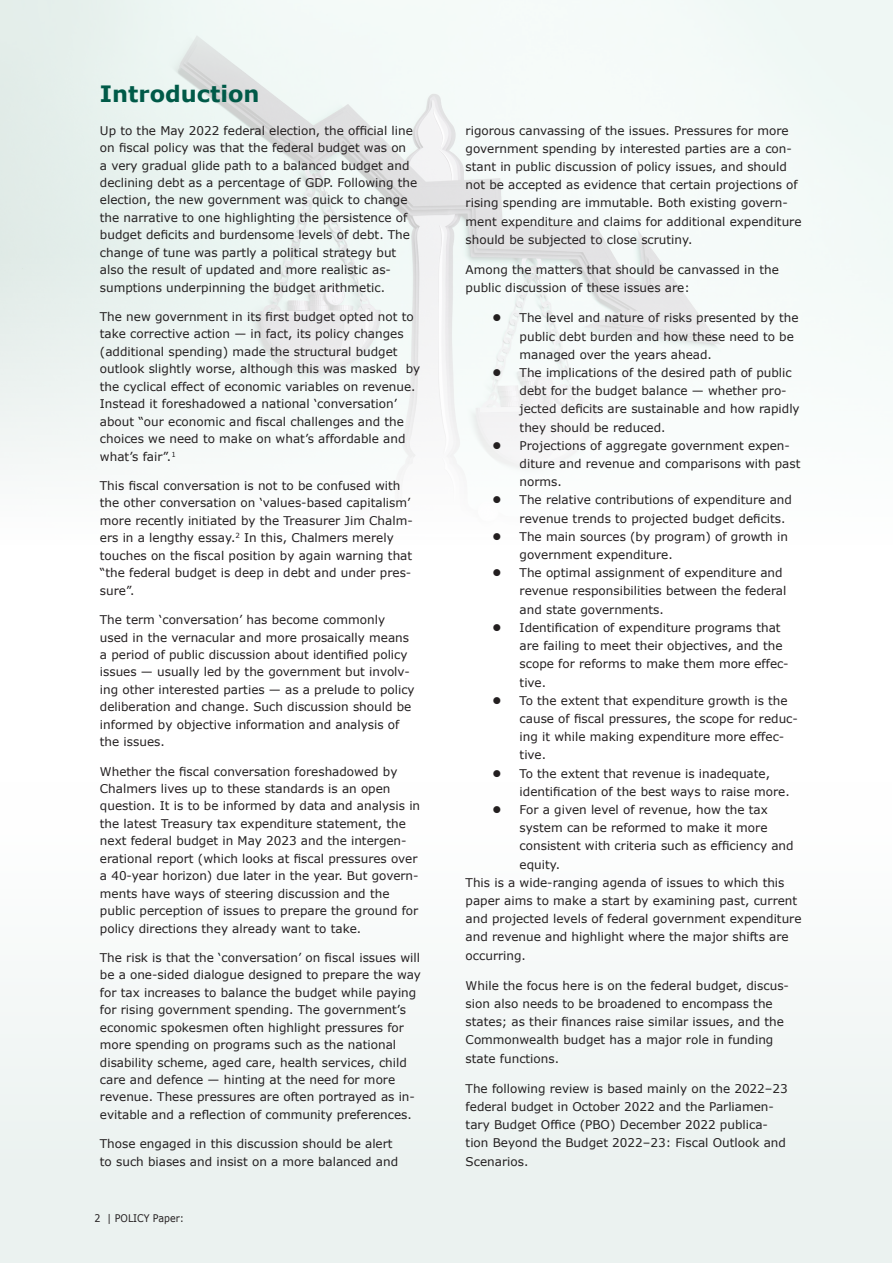
<style>
.page{position:relative;width:893px;height:1263px;background:#fff}
.page>*{position:absolute;margin:0;border:0;box-sizing:border-box;transform-origin:0 0}
.t1{font:700 22.5px "Verdana";color:#005a48}
.t2{font:12px/17.4px "Verdana";color:#231f20}
.t3{font:10.5px "Verdana";color:#231f20;scale:.9 1}
</style>
<div class="page">
<img style="left:0;top:0;width:893px;height:487px">
<div style="left:0;top:782px;width:891px;height:481px;background:#f3f7f6"></div>
<h1 class="t1" style="left:100px;top:79px;width:161px">Introduction</h1>
<p class="t2" style="left:100px;top:122px;width:319px">Up to the May 2022 federal election, the official line on fiscal policy was that the federal budget was on<br>a very gradual glide path to a balanced budget and declining debt as a percentage of GDP. Following the election, the new government was quick to change the narrative to one highlighting the persistence of budget deficits and burdensome levels of debt. The change of tune was partly a political strategy but also the result of updated and more realistic as&shy;sumptions underpinning the budget arithmetic.</p>
<p class="t2" style="left:100px;top:308px;width:322px">The new government in its first budget opted not to take corrective action — in fact, its policy changes (additional spending) made the structural budget outlook slightly worse, although this was masked by the cyclical effect of economic variables on revenue.<br>Instead it foreshadowed a national ‘conversation’ about “our economic and fiscal challenges and the choices we need to make on what’s affordable and what’s fair”.<sup>1</sup></p>
<p class="t2" style="left:100px;top:477px;width:314px">This fiscal conversation is not to be confused with the other conversation on ‘values-based capitalism’ more recently initiated by the Treasurer Jim Chalm&shy;ers in a lengthy essay.<sup>2</sup> In this, Chalmers merely touches on the fiscal position by again warning that “the federal budget is deep in debt and under pres&shy;sure”.</p>
<p class="t2" style="left:100px;top:611px;width:316px">The term ‘conversation’ has become commonly used in the vernacular and more prosaically means a period of public discussion about identified policy issues — usually led by the government but involv&shy;ing other interested parties — as a prelude to policy deliberation and change. Such discussion should be informed by objective information and analysis of the issues.</p>
<p class="t2" style="left:100px;top:763px;width:322px">Whether the fiscal conversation foreshadowed by Chalmers lives up to these standards is an open question. It is to be informed by data and analysis in the latest Treasury tax expenditure statement, the next federal budget in May 2023 and the intergen&shy;erational report (which looks at fiscal pressures over a 40-year horizon) due later in the year. But govern&shy;ments have ways of steering discussion and the public perception of issues to prepare the ground for policy directions they already want to take.</p>
<p class="t2" style="left:100px;top:949px;width:323px">The risk is that the ‘conversation’ on fiscal issues will be a one-sided dialogue designed to prepare the way for tax increases to balance the budget while paying for rising government spending. The government’s economic spokesmen often highlight pressures for more spending on programs such as the national disability scheme, aged care, health services, child care and defence — hinting at the need for more revenue. These pressures are often portrayed as in&shy;evitable and a reflection of community preferences.</p>
<p class="t2" style="left:100px;top:1135px;width:300px">Those engaged in this discussion should be alert to such biases and insist on a more balanced and</p>
<p class="t3" style="left:95px;top:1211px;width:101px">2 | POLICY Paper:</p>
<p class="t2" style="left:466px;top:121px;width:337px;line-height:18.1px">rigorous canvassing of the issues. Pressures for more government spending by interested parties are a con&shy;stant in public discussion of policy issues, and should not be accepted as evidence that certain projections of rising spending are immutable. Both existing govern&shy;ment expenditure and claims for additional expenditure should be subjected to close scrutiny.</p>
<p class="t2" style="left:466px;top:261px;width:315px;line-height:18.1px">Among the matters that should be canvassed in the public discussion of these issues are:</p>
<p class="t2" style="left:520px;top:309px;width:281px;line-height:18.1px;text-indent:-27px">● The level and nature of risks presented by the public debt burden and how these need to be managed over the years ahead.</p>
<p class="t2" style="left:520px;top:364px;width:282px;line-height:18.1px;text-indent:-27px">● The implications of the desired path of public debt for the budget balance — whether pro&shy;jected deficits are sustainable and how rapidly they should be reduced.</p>
<p class="t2" style="left:520px;top:437px;width:282px;line-height:18.1px;text-indent:-27px">● Projections of aggregate government expen&shy;diture and revenue and comparisons with past norms.</p>
<p class="t2" style="left:520px;top:491px;width:274px;line-height:18.1px;text-indent:-27px">● The relative contributions of expenditure and revenue trends to projected budget deficits.</p>
<p class="t2" style="left:520px;top:528px;width:270px;line-height:18.1px;text-indent:-27px">● The main sources (by program) of growth in government expenditure.</p>
<p class="t2" style="left:520px;top:564px;width:268px;line-height:18.1px;text-indent:-27px">● The optimal assignment of expenditure and revenue responsibilities between the federal and state governments.</p>
<p class="t2" style="left:520px;top:619px;width:271px;line-height:18.1px;text-indent:-27px">● Identification of expenditure programs that are failing to meet their objectives, and the scope for reforms to make them more effec&shy;tive.</p>
<p class="t2" style="left:520px;top:691px;width:280px;line-height:18.1px;text-indent:-27px">● To the extent that expenditure growth is the cause of fiscal pressures, the scope for reduc&shy;ing it while making expenditure more effec&shy;tive.</p>
<p class="t2" style="left:520px;top:764px;width:272px;line-height:18.1px;text-indent:-27px">● To the extent that revenue is inadequate, identification of the best ways to raise more.</p>
<p class="t2" style="left:493px;top:801px;width:277px">● For a given level of revenue, how the tax</p>
<p class="t2" style="left:520px;top:819px;width:249px">system can be reformed to make it more</p>
<p class="t2" style="left:520px;top:837px;width:276px">consistent with criteria such as efficiency and</p>
<p class="t2" style="left:520px;top:856px;width:42px">equity.</p>
<p class="t2" style="left:466px;top:874px;width:320px">This is a wide-ranging agenda of issues to which this</p>
<p class="t2" style="left:466px;top:892px;width:333px">paper aims to make a start by examining past, current</p>
<p class="t2" style="left:466px;top:910px;width:337px">and projected levels of federal government expenditure</p>
<p class="t2" style="left:466px;top:928px;width:325px">and revenue and highlight where the major shifts are</p>
<p class="t2" style="left:466px;top:947px;width:62px">occurring.</p>
<p class="t2" style="left:466px;top:976px;width:325px;line-height:18.1px">While the focus here is on the federal budget, discus&shy;sion also needs to be broadened to encompass the states; as their finances raise similar issues, and the Commonwealth budget has a major role in funding state functions.</p>
<p class="t2" style="left:466px;top:1079px;width:324px;line-height:18.1px">The following review is based mainly on the 2022–23 federal budget in October 2022 and the Parliamen&shy;tary Budget Office (PBO) December 2022 publica&shy;tion Beyond the Budget 2022–23: Fiscal Outlook and Scenarios.</p>
</div>
